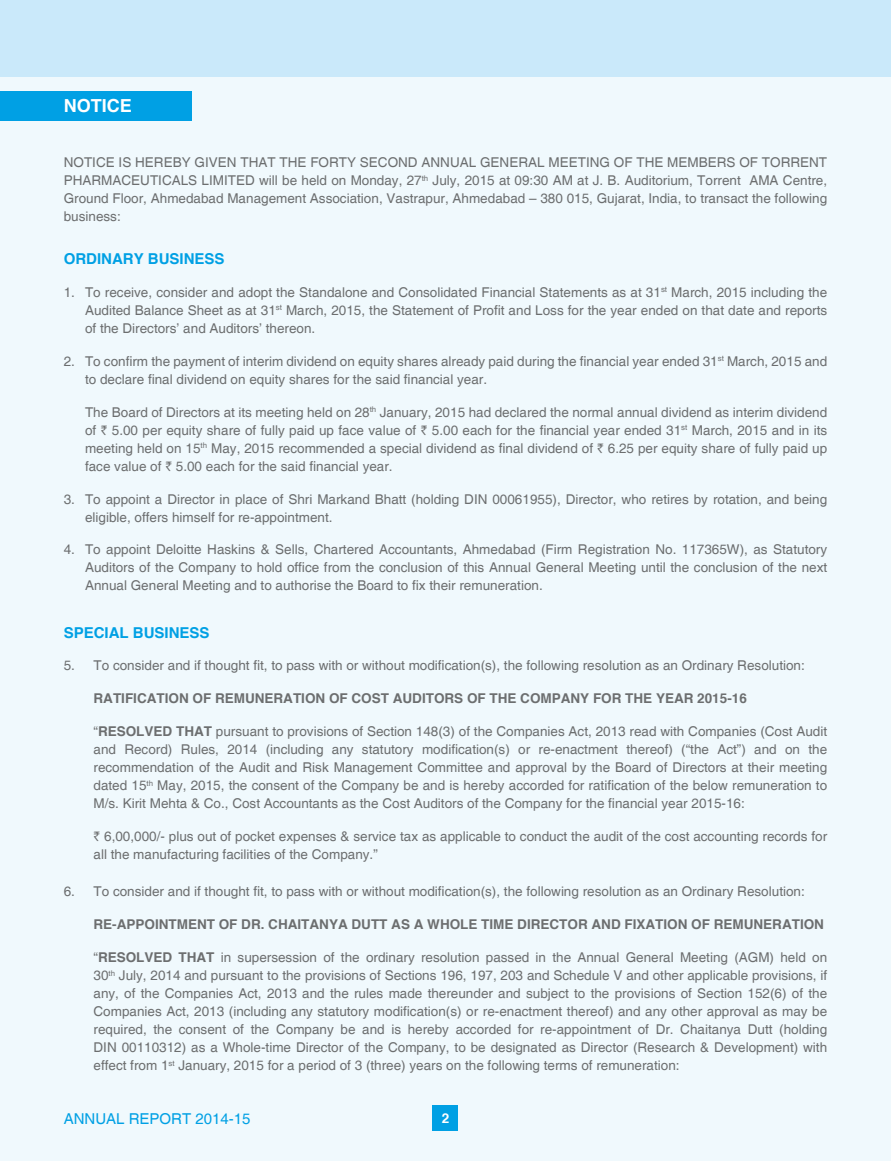
<style>
.page{position:relative;width:891px;height:1161px;background:#f0f9fd}
.page>*{position:absolute;margin:0;border:0;box-sizing:border-box;transform-origin:0 0}
.t1{font:700 18px "Helvetica";color:#fff}
.t2{font:700 15px "Helvetica";color:#00a0e4}
.t3{font:15px "Helvetica";color:#00a0e4}
.t4{font:13.5px/18px "Helvetica";color:#6c6e6f;text-align:justify}
.t5{font:700 13.5px "Helvetica";color:#6c6e6f}
.t6{font:700 13.5px "Helvetica";color:#fff}
.s1{font-family:"Rupee"}
.s2{font-weight:700}
</style>
<div class="page">
<div style="left:0;top:0;width:891px;height:77px;background:#cae9fa"></div>
<div style="left:433px;top:1106px;width:25px;height:25px;background:#00a0e4"></div>
<div style="left:0;top:91px;width:191px;height:30px;background:#00a0e4"></div>
<h1 class="t1" style="left:64px;top:95px;width:70px">NOTICE</h1>
<p class="t4" style="left:64px;top:154px;width:765px">NOTICE IS HEREBY GIVEN THAT THE FORTY SECOND ANNUAL GENERAL MEETING OF THE MEMBERS OF TORRENT PHARMACEUTICALS LIMITED will be held on Monday, 27<sup>th</sup> July, 2015 at 09:30 AM at J. B. Auditorium, Torrent AMA Centre, Ground Floor, Ahmedabad Management Association, Vastrapur, Ahmedabad – 380 015, Gujarat, India, to transact the following business:</p>
<p class="t2" style="left:64px;top:249px;width:162px">ORDINARY BUSINESS</p>
<p class="t4" style="left:85px;top:284px;width:744px;text-indent:-21px">1. To receive, consider and adopt the Standalone and Consolidated Financial Statements as at 31<sup>st</sup> March, 2015 including the Audited Balance Sheet as at 31<sup>st</sup> March, 2015, the Statement of Profit and Loss for the year ended on that date and reports of the Directors’ and Auditors’ thereon.</p>
<p class="t4" style="left:85px;top:353px;width:744px;text-indent:-21px">2. To confirm the payment of interim dividend on equity shares already paid during the financial year ended 31<sup>st</sup> March, 2015 and to declare final dividend on equity shares for the said financial year.</p>
<p class="t4" style="left:85px;top:403px;width:744px">The Board of Directors at its meeting held on 28<sup>th</sup> January, 2015 had declared the normal annual dividend as interim dividend of <span class="s1">`</span> 5.00 per equity share of fully paid up face value of <span class="s1">`</span> 5.00 each for the financial year ended 31<sup>st</sup> March, 2015 and in its meeting held on 15<sup>th</sup> May, 2015 recommended a special dividend as final dividend of <span class="s1">`</span> 6.25 per equity share of fully paid up face value of <span class="s1">`</span> 5.00 each for the said financial year.</p>
<p class="t4" style="left:85px;top:490px;width:744px;text-indent:-21px">3. To appoint a Director in place of Shri Markand Bhatt (holding DIN 00061955), Director, who retires by rotation, and being eligible, offers himself for re-appointment.</p>
<p class="t4" style="left:85px;top:541px;width:744px;text-indent:-21px">4. To appoint Deloitte Haskins &amp; Sells, Chartered Accountants, Ahmedabad (Firm Registration No. 117365W), as Statutory Auditors of the Company to hold office from the conclusion of this Annual General Meeting until the conclusion of the next Annual General Meeting and to authorise the Board to fix their remuneration.</p>
<p class="t2" style="left:64px;top:623px;width:147px">SPECIAL BUSINESS</p>
<p class="t4" style="left:64px;top:657px;width:743px">5. To consider and if thought fit, to pass with or without modification(s), the following resolution as an Ordinary Resolution:</p>
<p class="t5" style="left:94px;top:690px;width:655px">RATIFICATION OF REMUNERATION OF COST AUDITORS OF THE COMPANY FOR THE YEAR 2015-16</p>
<p class="t4" style="left:94px;top:723px;width:735px">“<span class="s2">RESOLVED THAT</span> pursuant to provisions of Section 148(3) of the Companies Act, 2013 read with Companies (Cost Audit and Record) Rules, 2014 (including any statutory modification(s) or re-enactment thereof) (“the Act”) and on the recommendation of the Audit and Risk Management Committee and approval by the Board of Directors at their meeting dated 15<sup>th</sup> May, 2015, the consent of the Company be and is hereby accorded for ratification of the below remuneration to M/s. Kirit Mehta &amp; Co., Cost Accountants as the Cost Auditors of the Company for the financial year 2015-16:</p>
<p class="t4" style="left:94px;top:828px;width:735px"><span class="s1">`</span> 6,00,000/- plus out of pocket expenses &amp; service tax as applicable to conduct the audit of the cost accounting records for all the manufacturing facilities of the Company.”</p>
<p class="t4" style="left:64px;top:883px;width:743px">6. To consider and if thought fit, to pass with or without modification(s), the following resolution as an Ordinary Resolution:</p>
<p class="t5" style="left:94px;top:916px;width:732px">RE-APPOINTMENT OF DR. CHAITANYA DUTT AS A WHOLE TIME DIRECTOR AND FIXATION OF REMUNERATION</p>
<p class="t4" style="left:94px;top:949px;width:735px">“<span class="s2">RESOLVED THAT</span> in supersession of the ordinary resolution passed in the Annual General Meeting (AGM) held on 30<sup>th</sup> July, 2014 and pursuant to the provisions of Sections 196, 197, 203 and Schedule V and other applicable provisions, if any, of the Companies Act, 2013 and the rules made thereunder and subject to the provisions of Section 152(6) of the Companies Act, 2013 (including any statutory modification(s) or re-enactment thereof) and any other approval as may be required, the consent of the Company be and is hereby accorded for re-appointment of Dr. Chaitanya Dutt (holding DIN 00110312) as a Whole-time Director of the Company, to be designated as Director (Research &amp; Development) with effect from 1<sup>st</sup> January, 2015 for a period of 3 (three) years on the following terms of remuneration:</p>
<p class="t3" style="left:64px;top:1110px;width:188px">ANNUAL REPORT 2014-15</p>
<p class="t6" style="left:442px;top:1110px;width:9px">2</p>
</div>
